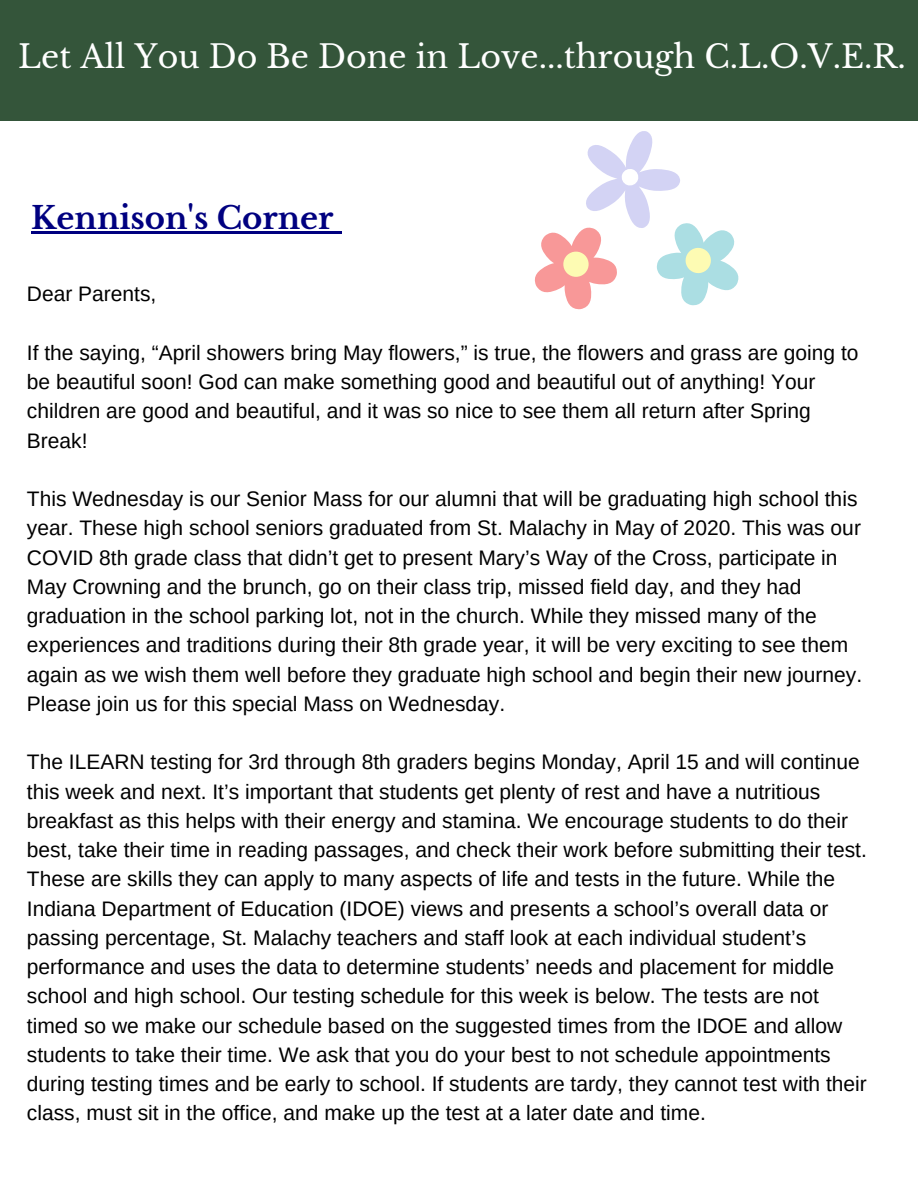
<style>
.page{position:relative;width:918px;height:1188px;background:#fff}
.page>*{position:absolute;margin:0;border:0;box-sizing:border-box;transform-origin:0 0}
.t1{font:31.65px "Libre Baskerville";color:#fff}
.t2{font:700 30.75px "Libre Baskerville";color:#000080}
.t3{font:21px/29.2px "Arimo";color:#000}
</style>
<div class="page">
<div style="left:0;top:0;width:918px;height:120px;background:#34553a"></div>
<svg style="left:535px;top:131px;width:203px;height:178px"></svg>
<hr style="left:31px;top:231px;width:302px;height:3px;background:#000080">
<svg style="left:333px;top:231px;width:9px;height:3px"></svg>
<p class="t1" style="left:18px;top:37px;width:889px">Let All You Do Be Done in Love...through C.L.O.V.E.R.</p>
<p class="t2" style="left:31px;top:199px;width:304px">Kennison's Corner</p>
<h2 class="t3" style="left:27px;top:279px;width:131px">Dear Parents,</h2>
<p class="t3" style="left:27px;top:338px;width:833px">If the saying, “April showers bring May flowers,” is true, the flowers and grass are going to be beautiful soon! God can make something good and beautiful out of anything! Your children are good and beautiful, and it was so nice to see them all return after Spring Break!</p>
<h1 class="t3" style="left:27px;top:484px;width:837px">This Wednesday is our Senior Mass for our alumni that will be graduating high school this year. These high school seniors graduated from St. Malachy in May of 2020. This was our COVID 8th grade class that didn’t get to present Mary’s Way of the Cross, participate in May Crowning and the brunch, go on their class trip, missed field day, and they had graduation in the school parking lot, not in the church. While they missed many of the experiences and traditions during their 8th grade year, it will be very exciting to see them again as we wish them well before they graduate high school and begin their new journey.<br>Please join us for this special Mass on Wednesday.</h1>
<p class="t3" style="left:27px;top:747px;width:841px">The ILEARN testing for 3rd through 8th graders begins Monday, April 15 and will continue this week and next. It’s important that students get plenty of rest and have a nutritious breakfast as this helps with their energy and stamina. We encourage students to do their best, take their time in reading passages, and check their work before submitting their test.<br>These are skills they can apply to many aspects of life and tests in the future. While the Indiana Department of Education (IDOE) views and presents a school’s overall data or passing percentage, St. Malachy teachers and staff look at each individual student’s performance and uses the data to determine students’ needs and placement for middle school and high school. Our testing schedule for this week is below. The tests are not timed so we make our schedule based on the suggested times from the IDOE and allow students to take their time. We ask that you do your best to not schedule appointments during testing times and be early to school. If students are tardy, they cannot test with their class, must sit in the office, and make up the test at a later date and time.</p>
</div>
